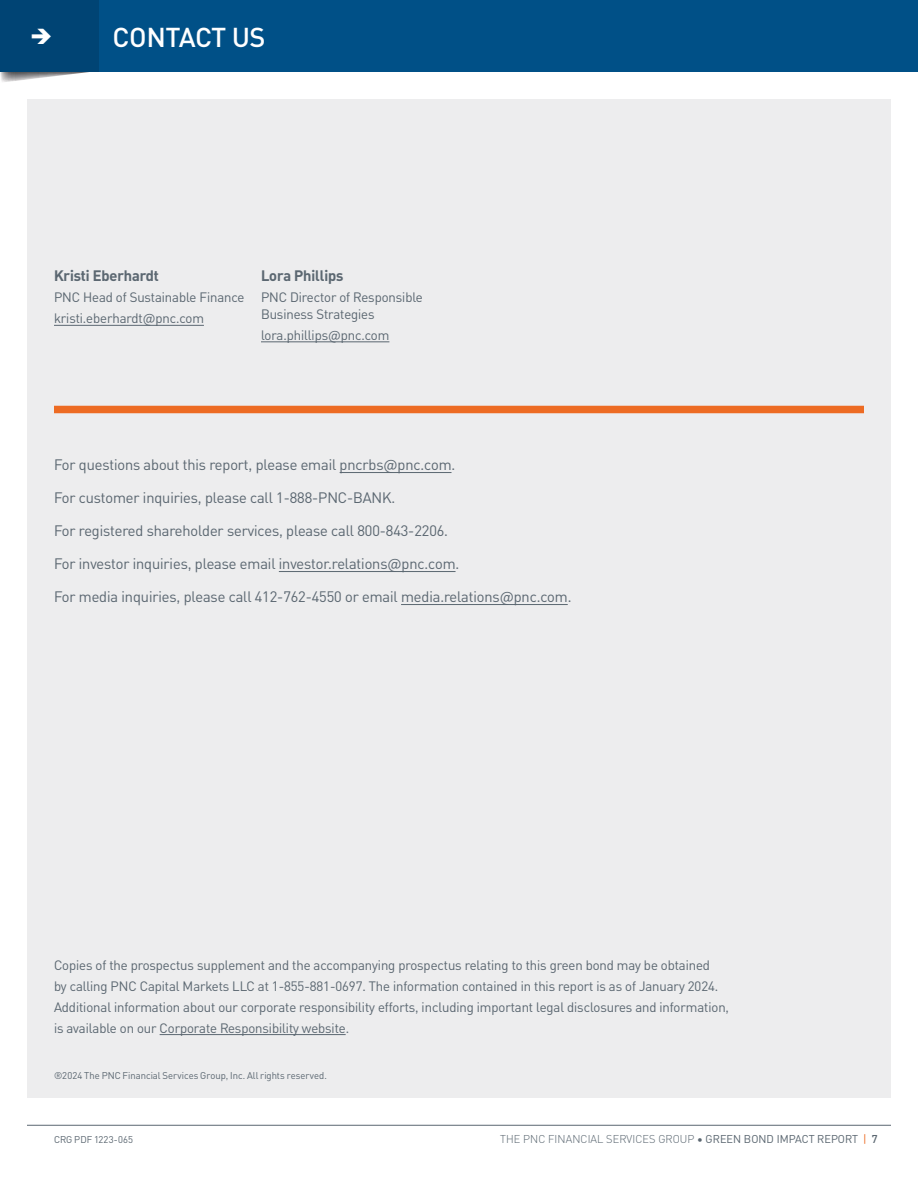
<style>
.page{position:relative;width:918px;height:1188px;background:#fff}
.page>*{position:absolute;margin:0;border:0;box-sizing:border-box;transform-origin:0 0}
.Paragraph_Style_1{font:500 27px "PNC Brand";letter-spacing:.005em;color:#fff}
.t1{font:15px "PNC Brand";letter-spacing:-.005em;color:#5b6771}
.t2{font:700 15px "PNC Brand";letter-spacing:-.005em;color:#5b6771}
.t3{font:13.5px/21px "PNC Brand";letter-spacing:-.005em;color:#5b6771}
.t4{font:300 11.25px "PNC Brand";letter-spacing:.01em;color:#5b6771}
.t5{font:9.75px "PNC Brand";letter-spacing:.005em;color:#5b6771}
.s1{font-weight:400}
.s2{font-weight:400;color:#ed6b23}
.s3{font-weight:500}
</style>
<div class="page">
<hr style="left:27px;top:1125px;width:864px;height:1px;background:#5b6771">
<div style="left:27px;top:99px;width:864px;height:999px;background:#ededee"></div>
<img style="left:0;top:72px;width:89px;height:10px">
<div style="left:99px;top:0;width:819px;height:72px;background:#005087"></div>
<div style="left:0;top:0;width:99px;height:72px;background:#004474"></div>
<hr style="left:54px;top:325px;width:150px;height:1px;background:#5b6771">
<hr style="left:261px;top:341px;width:128px;height:1px;background:#5b6771">
<div style="left:54px;top:406px;width:810px;height:7px;background:#ed6b23"></div>
<hr style="left:340px;top:472px;width:112px;height:1px;background:#5b6771">
<hr style="left:279px;top:571px;width:177px;height:1px;background:#5b6771">
<hr style="left:401px;top:604px;width:167px;height:1px;background:#5b6771">
<hr style="left:160px;top:1034px;width:186px;height:1px;background:#5b6771">
<p class="Paragraph_Style_1" style="left:113px;top:20px;width:154px">CONTACT US</p>
<p class="t2" style="left:54px;top:266px;width:106px">Kristi Eberhardt</p>
<p class="t3" style="left:54px;top:287px;width:192px">PNC Head of Sustainable Finance</p>
<p class="t3" style="left:54px;top:308px;width:151px">kristi.eberhardt@pnc.com</p>
<p class="t2" style="left:261px;top:266px;width:84px">Lora Phillips</p>
<p class="t3" style="left:261px;top:289px;width:163px;line-height:16.5px">PNC Director of Responsible<br>Business Strategies</p>
<p class="t3" style="left:261px;top:324px;width:130px">lora.phillips@pnc.com</p>
<p class="t1" style="left:54px;top:456px;width:403px">For questions about this report, please email pncrbs@pnc.com.</p>
<p class="t1" style="left:54px;top:489px;width:343px">For customer inquiries, please call 1-888-PNC-BANK.</p>
<p class="t1" style="left:54px;top:522px;width:396px">For registered shareholder services, please call 800-843-2206.</p>
<p class="t1" style="left:54px;top:555px;width:407px">For investor inquiries, please email investor.relations@pnc.com.</p>
<p class="t1" style="left:54px;top:588px;width:519px">For media inquiries, please call 412-762-4550 or email media.relations@pnc.com.</p>
<p class="t3" style="left:54px;top:954px;width:677px">Copies of the prospectus supplement and the accompanying prospectus relating to this green bond may be obtained<br>by calling PNC Capital Markets LLC at 1-855-881-0697. The information contained in this report is as of January 2024.<br>Additional information about our corporate responsibility efforts, including important legal disclosures and information, is available on our Corporate Responsibility website.</p>
<p class="t5" style="left:54px;top:1070px;width:274px">®2024 The PNC Financial Services Group, Inc. All rights reserved.</p>
<p class="t5" style="left:54px;top:1133px;width:81px">CRG PDF 1223-065</p>
<p class="t4" style="left:500px;top:1132px;width:379px">THE PNC FINANCIAL SERVICES GROUP <span class="s1">• GREEN BOND IMPACT REPORT</span> <span class="s2">|</span> <span class="s3">7</span></p>
</div>
